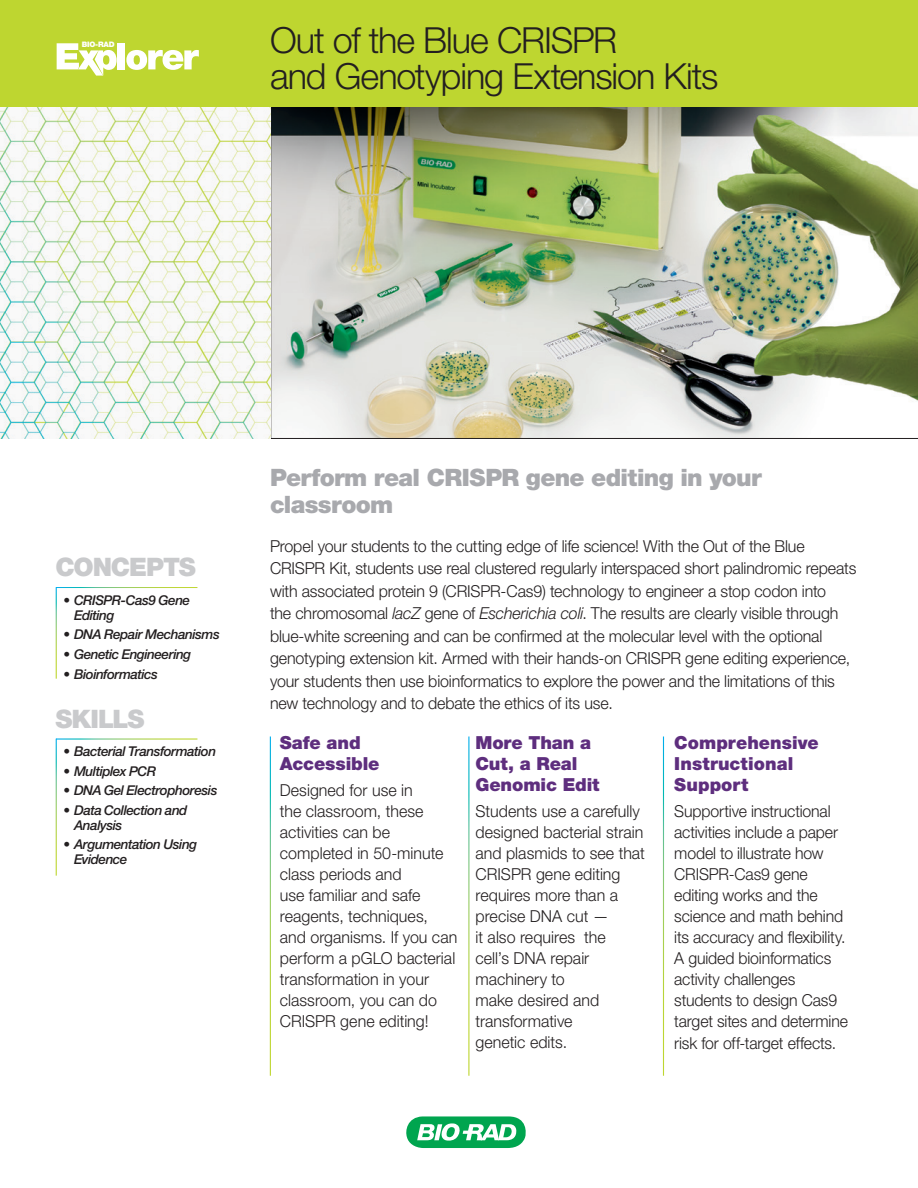
<style>
.page{position:relative;width:918px;height:1188px;background:#fff}
.page>*{position:absolute;margin:0;border:0;box-sizing:border-box;transform-origin:0 0}
.t1{font:300 36px/36px "Helvetica Neue LT Std";letter-spacing:-.03em;color:#231f20}
.t2{font:900 25.5px "Helvetica Neue LT Std";letter-spacing:-.04em;color:#c9cacc}
.t3{font:900 24px/27px "Helvetica Neue LT Std";letter-spacing:-.03em;color:#a8a9ad}
.t4{font:900 18px/21px "Helvetica Neue LT Std";color:#5e2e7e}
.t5{font:300 16.5px/21px "Helvetica Neue LT Std";letter-spacing:-.005em;color:#231f20}
.t6{font:300 16.5px/21px "Helvetica Neue LT Std";letter-spacing:-.005em;color:#231f20;scale:.96 1}
.t7{font:italic 500 13.5px/15px "Helvetica Neue LT Std";letter-spacing:-.035em;color:#231f20}
.t8{font:900 7.5px "Helvetica Neue";letter-spacing:-.025em;color:#fff}
.s1{font-style:italic}
</style>
<div class="page">
<img style="left:271px;top:107px;width:647px;height:332px">
<div style="left:0;top:0;width:918px;height:107px;background:#bed630"></div>
<svg style="left:57px;top:43px;width:60px;height:33px"></svg>
<div style="left:118px;top:43px;width:7px;height:26px;background:#fff"></div>
<svg style="left:126px;top:50px;width:73px;height:20px"></svg>
<svg style="left:406px;top:1116px;width:120px;height:32px"></svg>
<img style="left:0;top:107px;width:271px;height:331px">
<p class="t8" style="left:82px;top:40px;width:35px">BIO-RAD</p>
<h1 class="t1" style="left:270px;top:22px;width:450px">Out of the Blue CRISPR<br>and Genotyping Extension Kits</h1>
<h2 class="t2" style="left:56px;top:552px;width:142px">CONCEPTS</h2>
<p class="t7" style="left:74px;top:592px;width:118px;text-indent:-11px">• CRISPR-Cas9 Gene<br>Editing</p>
<p class="t7" style="left:64px;top:627px;width:158px">• DNA Repair Mechanisms</p>
<p class="t7" style="left:64px;top:647px;width:129px">• Genetic Engineering</p>
<p class="t7" style="left:64px;top:666px;width:96px">• Bioinformatics</p>
<h2 class="t2" style="left:56px;top:703px;width:91px">SKILLS</h2>
<p class="t7" style="left:64px;top:744px;width:154px">• Bacterial Transformation</p>
<p class="t7" style="left:64px;top:763px;width:94px">• Multiplex PCR</p>
<p class="t7" style="left:64px;top:783px;width:155px">• DNA Gel Electrophoresis</p>
<p class="t7" style="left:74px;top:802px;width:115px;text-indent:-11px">• Data Collection and<br>Analysis</p>
<p class="t7" style="left:74px;top:837px;width:125px;text-indent:-11px">• Argumentation Using<br>Evidence</p>
<h3 class="t3" style="left:270px;top:464px;width:493px">Perform real CRISPR gene editing in your classroom</h3>
<p class="t5" style="left:270px;top:534px;width:588px;line-height:22.5px">Propel your students to the cutting edge of life science! With the Out of the Blue CRISPR Kit, students use real clustered regularly interspaced short palindromic repeats with associated protein 9 (CRISPR-Cas9) technology to engineer a stop codon into<br>the chromosomal <span class="s1">lacZ</span> gene of <span class="s1">Escherichia coli</span>. The results are clearly visible through blue-white screening and can be confirmed at the molecular level with the optional genotyping extension kit. Armed with their hands-on CRISPR gene editing experience, your students then use bioinformatics to explore the power and the limitations of this new technology and to debate the ethics of its use.</p>
<p class="t4" style="left:280px;top:732px;width:101px">Safe and<br>Accessible</p>
<p class="t5" style="left:280px;top:779px;width:179px">Designed for use in<br>the classroom, these activities can be completed in 50-minute class periods and<br>use familiar and safe reagents, techniques, and organisms. If you can perform a pGLO bacterial transformation in your classroom, you can do<br>CRISPR gene editing!</p>
<p class="t4" style="left:475px;top:732px;width:126px">More Than a<br>Cut, a Real<br>Genomic Edit</p>
<p class="t5" style="left:475px;top:800px;width:171px">Students use a carefully designed bacterial strain and plasmids to see that<br>CRISPR gene editing requires more than a precise DNA cut —<br>it also requires the<br>cell’s DNA repair machinery to<br>make desired and transformative<br>genetic edits.</p>
<p class="t4" style="left:674px;top:732px;width:146px">Comprehensive<br>Instructional<br>Support</p>
<p class="t6" style="left:674px;top:800px;width:182px">Supportive instructional activities include a paper model to illustrate how<br>CRISPR-Cas9 gene editing works and the science and math behind its accuracy and flexibility.<br>A guided bioinformatics activity challenges students to design Cas9 target sites and determine</p>
<p class="t6" style="left:674px;top:1033px;width:170px">risk for off-target effects.</p>
</div>
